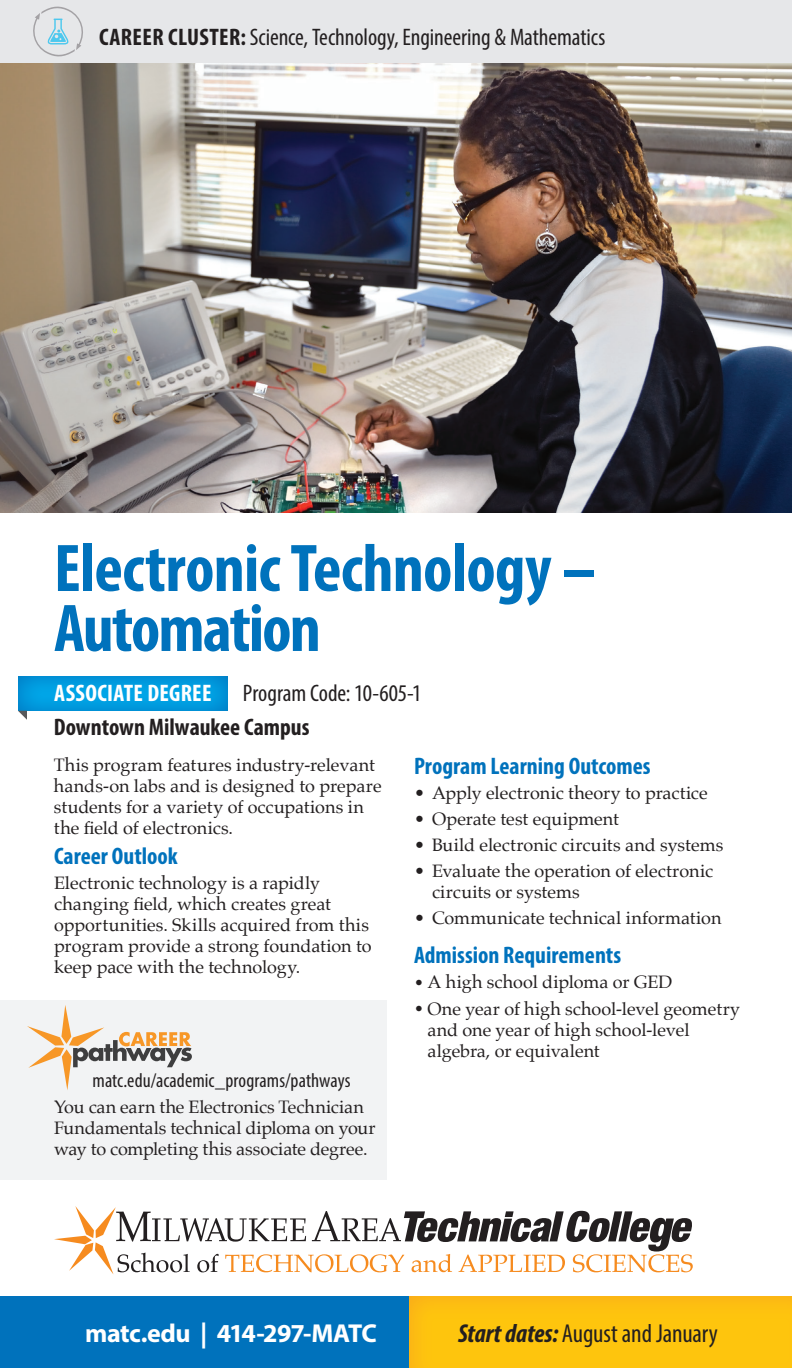
<style>
.page{position:relative;width:792px;height:1368px;background:#fff}
.page>*{position:absolute;margin:0;border:0;box-sizing:border-box;transform-origin:0 0}
.t1{font:700 condensed 68px/60px "Myriad Pro";letter-spacing:-.01em;color:#0072bc}
.t2{font:condensed 26px "Myriad Pro";letter-spacing:-.005em;color:#231f20}
.t3{font:700 26px "Myriad Pro";letter-spacing:-.025em;color:#fff}
.t4{font:condensed 24px "Myriad Pro";letter-spacing:-.005em;color:#231f20}
.t5{font:700 condensed 24px "Myriad Pro";color:#0072bc}
.t6{font:700 condensed 24px "Myriad Pro";color:#231f20}
.t7{font:700 condensed 24px "Myriad Pro";letter-spacing:.01em;color:#fff}
.t8{font:condensed 20px "Myriad Pro";letter-spacing:.005em;color:#231f20}
.t9{font:18px/21px "Palatino";color:#231f20}
.s1{font-weight:700}
.s2{font-size:16px}
.s3{font-weight:700;font-style:italic}
</style>
<div class="page">
<img style="left:0;top:63px;width:792px;height:450px">
<div style="left:0;top:0;width:792px;height:63px;background:#e6e7e9"></div>
<div style="left:0;top:1296px;width:792px;height:72px;background:#0072bc"></div>
<img style="left:410px;top:1296px;width:382px;height:72px">
<img style="left:18px;top:677px;width:210px;height:34px">
<svg style="left:18px;top:711px;width:9px;height:9px"></svg>
<svg style="left:54px;top:1206px;width:639px;height:68px"></svg>
<svg style="left:33px;top:6px;width:50px;height:51px"></svg>
<div style="left:0;top:1000px;width:387px;height:180px;background:#f2f3f4"></div>
<svg style="left:27px;top:1005px;width:165px;height:85px"></svg>
<h3 class="t4" style="left:99px;top:23px;width:508px"><span class="s1">CAREER CLUSTER:</span> Science, Technology, Engineering &amp; Mathematics</h3>
<h1 class="t1" style="left:54px;top:537px;width:543px">Electronic Technology –<br>Automation</h1>
<h3 class="t7" style="left:54px;top:678px;width:159px">ASSOCIATE DEGREE</h3>
<h3 class="t4" style="left:243px;top:679px;width:180px">Program Code: 10-605-1</h3>
<h3 class="t6" style="left:54px;top:712px;width:257px">Downtown Milwaukee Campus</h3>
<p class="t9" style="left:54px;top:754px;width:329px">This program features industry-relevant hands-on labs and is designed to prepare students for a variety of occupations in the field of electronics.</p>
<h3 class="t5" style="left:54px;top:841px;width:125px">Career Outlook</h3>
<p class="t9" style="left:54px;top:872px;width:319px">Electronic technology is a rapidly changing field, which creates great opportunities. Skills acquired from this program provide a strong foundation to keep pace with the technology.</p>
<p class="t8" style="left:93px;top:1068px;width:260px">matc.edu/academic_programs/pathways</p>
<p class="t9" style="left:54px;top:1097px;width:323px">You can earn the Electronics Technician<br>Fundamentals technical diploma on your way to completing this associate degree.</p>
<h3 class="t5" style="left:414px;top:751px;width:238px">Program Learning Outcomes</h3>
<p class="t9" style="left:414px;top:782px;width:295px">• Apply electronic theory to practice</p>
<p class="t9" style="left:414px;top:808px;width:206px">• Operate test equipment</p>
<p class="t9" style="left:414px;top:834px;width:311px">• Build electronic circuits and systems</p>
<p class="t9" style="left:432px;top:861px;width:283px;text-indent:-18px">• Evaluate the operation of electronic circuits or systems</p>
<p class="t9" style="left:414px;top:907px;width:309px">• Communicate technical information</p>
<h3 class="t5" style="left:414px;top:940px;width:209px">Admission Requirements</h3>
<p class="t9" style="left:414px;top:972px;width:260px"><span class="s2">•</span> A high school diploma or GED</p>
<p class="t9" style="left:428px;top:998px;width:314px;text-indent:-14px"><span class="s2">•</span> One year of high school-level geometry and one year of high school-level algebra, or equivalent</p>
<h2 class="t3" style="left:85px;top:1316px;width:293px">matc.edu | 414-297-MATC</h2>
<h2 class="t2" style="left:458px;top:1317px;width:261px"><span class="s3">Start dates:</span> August and January</h2>
</div>
